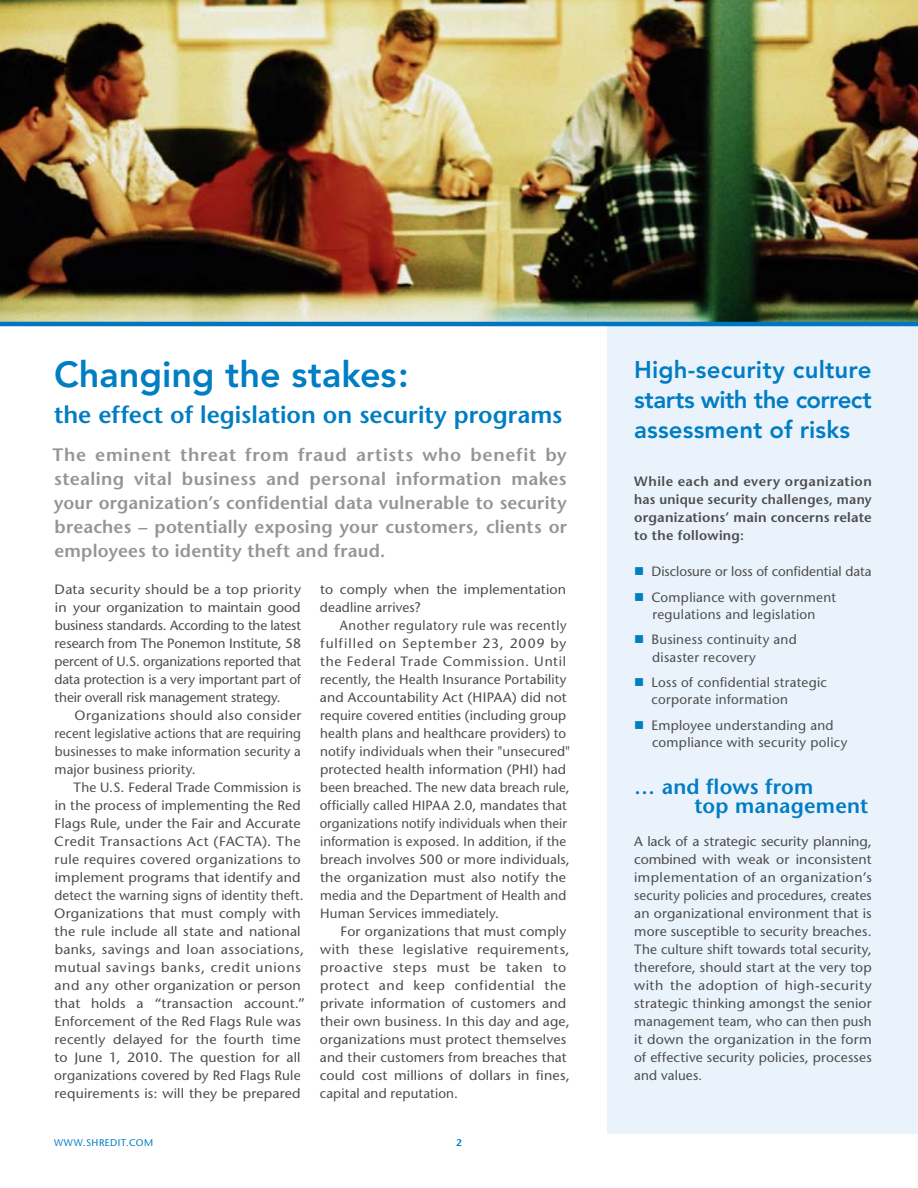
<style>
.page{position:relative;width:918px;height:1188px;background:#fff}
.page>*{position:absolute;margin:0;border:0;box-sizing:border-box;transform-origin:0 0}
.t1{font:800 36px "Avenir";color:#007dc3}
.t2{font:800 24px/30px "Avenir";letter-spacing:.005em;color:#007dc3;text-align:justify}
.t3{font:600 24px "Stone Sans";color:#007dc3}
.t4{font:600 21px/19.5px "Stone Sans";letter-spacing:.01em;color:#007dc3}
.t5{font:600 18px/24px "Stone Sans";letter-spacing:.015em;color:#939598;text-align:justify}
.t6{font:13.5px/18px "Stone Sans";letter-spacing:.015em;color:#4d4d4f}
.t7{font:13.5px/18px "Stone Sans";letter-spacing:.015em;color:#4d4d4f;text-align:justify;scale:1.05 1}
.t8{font:13.5px/18px "Stone Sans";letter-spacing:.015em;color:#4d4d4f;scale:1.04 1}
.t9{font:600 13.5px/18px "Stone Sans";letter-spacing:.015em;color:#4d4d4f;text-align:justify}
.t10{font:9.75px "Stone Sans";letter-spacing:.05em;color:#007dc3}
.t11{font:600 9.75px "Stone Sans";color:#007dc3}
.s1{color:#007dc3}
.s2{font-size:12.75px}
</style>
<div class="page">
<div style="left:608px;top:54px;width:310px;height:1080px;background:#eaf2fb"></div>
<img style="left:0;top:0;width:918px;height:322px">
<hr style="left:0;top:322px;width:918px;height:4px;background:#0076c0">
<h1 class="t1" style="left:54px;top:353px;width:356px">Changing the stakes:</h1>
<h2 class="t3" style="left:54px;top:400px;width:510px">the effect of legislation on security programs</h2>
<p class="t5" style="left:52px;top:443px;width:516px">The eminent threat from fraud artists who benefit by stealing vital business and personal information makes your organization’s confidential data vulnerable to security breaches – potentially exposing your customers, clients or employees to identity theft and fraud.</p>
<p class="t7" style="left:54px;top:580px;width:236px">Data security should be a top priority in your organization to maintain good business standards. According to the latest research from The Ponemon I nstitute, 58 percent of U.S. organizations reported that data protection is a very important part of their overall risk management strategy.</p>
<p class="t6" style="left:55px;top:706px;width:248px;text-align:justify;text-indent:20px">Organizations should also consider recent legislative actions that are requiring businesses to make information security a major business priority.</p>
<p class="t6" style="left:54px;top:778px;width:253px;text-indent:19px">The U.S. Federal Trade Commission is in the process of implementing the Red Flags Rule, under the Fair and Accurate Credit Transactions Act (FACTA). The rule requires covered organizations to implement programs that identify and detect the warning signs of identity theft.<br>Organizations that must comply with the rule include all state and national banks, savings and loan associations, mutual savings banks, credit unions and any other organization or person that holds a “transaction account.” Enforcement of the Red Flags Rule was recently delayed for the fourth time to June 1, 2010. The question for all organizations covered by Red Flags Rule requirements is: will they be prepared</p>
<p class="t7" style="left:320px;top:580px;width:236px">to comply when the implementation deadline arrives?</p>
<p class="t6" style="left:320px;top:616px;width:252px;text-indent:20px">Another regulatory rule was recently fulfilled on September 23, 2009 by the Federal Trade Commission. Until recently, the H ealth I nsurance Portability and Accountability Act (HI PAA) did not require covered entities (including group health plans and healthcare providers) to notify individuals when their "unsecured" protected health information (PHI) had been breached. The new data breach rule, officially called HI PAA 2.0, mandates that organizations notify individuals when their information is exposed. I n addition, if the breach involves 500 or more individuals, the organization must also notify the media and the Department of Health and H uman Services immediately.</p>
<p class="t8" style="left:320px;top:922px;width:242px;text-indent:21px">For organizations that must comply with these legislative requirements, proactive steps must be taken to protect and keep confidential the private information of customers and their own business. I n this day and age, organizations must protect themselves and their customers from breaches that could cost millions of dollars in fines, capital and reputation.</p>
<p class="t10" style="left:54px;top:1137px;width:101px">www.shredit.com</p>
<p class="t11" style="left:456px;top:1137px;width:7px">2</p>
<h2 class="t2" style="left:634px;top:355px;width:239px">High-security culture starts with the correct assessment of risks</h2>
<p class="t9" style="left:634px;top:472px;width:239px">While each and every organization has unique security challenges, many organizations’ main concerns relate to the following:</p>
<p class="t6" style="left:634px;top:562px;width:239px"><span class="s1">■</span> Disclosure or loss of confidential data</p>
<p class="t6" style="left:634px;top:588px;width:203px;line-height:17.2px;text-align:center"><span class="s1">■</span> Compliance with government regulations and legislation</p>
<p class="t6" style="left:652px;top:631px;width:146px;line-height:17.2px;text-indent:-18px"><span class="s1">■</span> Business continuity and disaster recovery</p>
<p class="t6" style="left:652px;top:674px;width:177px;line-height:17.2px;text-indent:-17px"><span class="s1">■</span> Loss of confidential strategic corporate information</p>
<p class="t6" style="left:652px;top:716px;width:197px;line-height:17.2px;text-indent:-18px"><span class="s1">■</span> Employee understanding and compliance with security policy</p>
<h3 class="t4" style="left:694px;top:776px;width:175px;text-indent:-60px">… and flows from<br>top management</h3>
<p class="t7" style="left:634px;top:832px;width:228px">A lack of a strategic security planning, combined with weak or inconsistent implementation of an organization’s security policies and procedures, creates an organizational environment that is more susceptible to security breaches.<br>The culture shift towards total security, therefore, should start at the very top with the adoption of high-security strategic thinking amongst the senior management team, who can then push it down the organization in the form of effective security policies, processes and values<span class="s2">.</span></p>
</div>
